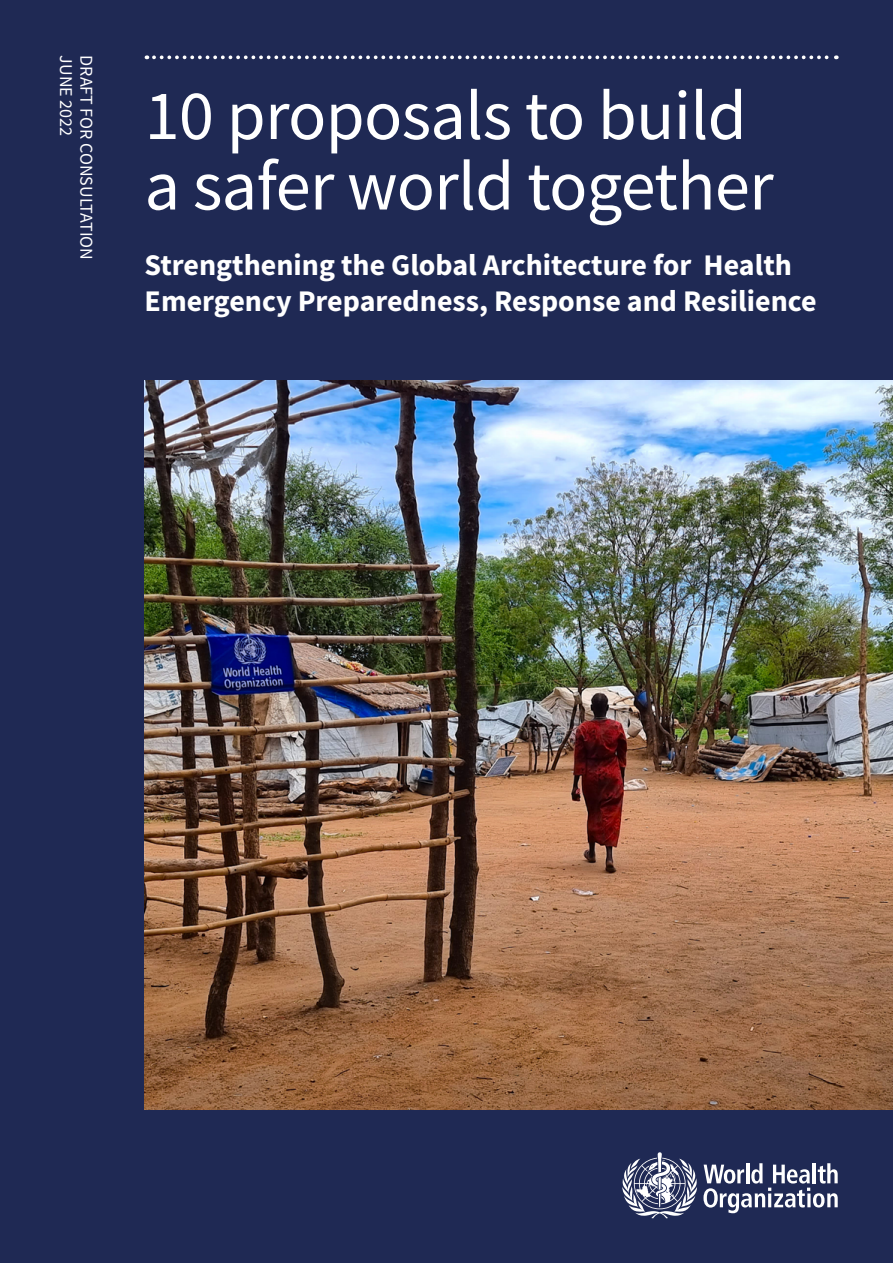
<style>
.page{position:relative;width:893px;height:1263px;background:#1f2954}
.page>*{position:absolute;margin:0;border:0;box-sizing:border-box;transform-origin:0 0}
.t1{font:70.5px/70.5px "Source Sans Pro";letter-spacing:-.01em;color:#fff}
.t2{font:700 30px/36px "Source Sans Pro";color:#fff}
.t3{font:18px "Source Sans Pro";color:#fff}
</style>
<div class="page">
<svg style="left:154px;top:55px;width:683px;height:4px"></svg>
<img style="left:145px;top:381px;width:748px;height:729px">
<svg style="left:621px;top:1152px;width:217px;height:66px"></svg>
<p class="t3" style="left:78px;top:55px;width:82px;rotate:90deg">JUNE 2022</p>
<p class="t3" style="left:98px;top:55px;width:206px;rotate:90deg">DRAFT FOR CONSULTATION</p>
<h1 class="t1" style="left:145px;top:80px;width:631px">10 proposals to build a safer world together</h1>
<p class="t2" style="left:145px;top:247px;width:673px">Strengthening the Global Architecture for Health<br>Emergency Preparedness, Response and Resilience</p>
</div>
